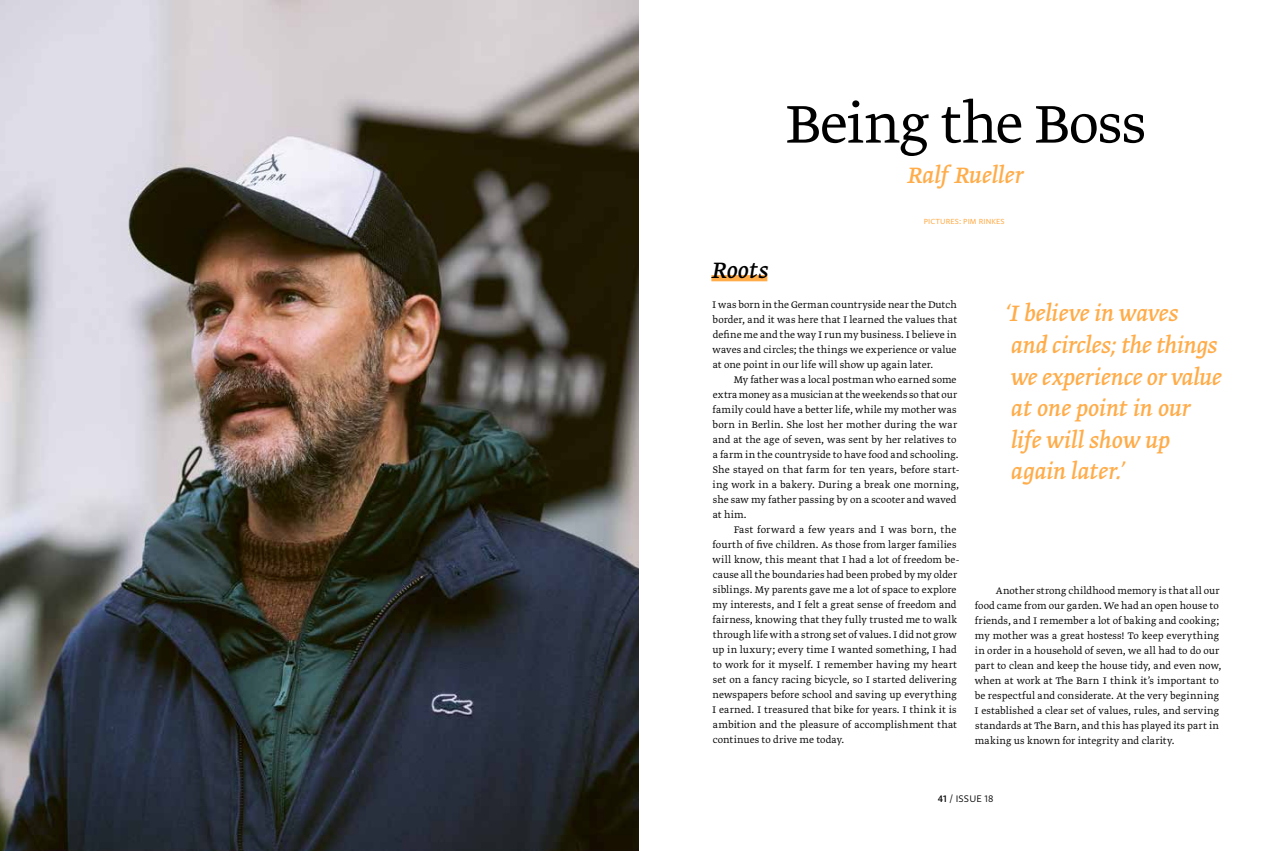
<style>
.page{position:relative;width:1276px;height:851px;background:#fff}
.page>*{position:absolute;margin:0;border:0;box-sizing:border-box;transform-origin:0 0}
.t1{font:300 62.5px "Greta Text Std";letter-spacing:-.015em;color:#000}
.t2{font:italic 26.25px/31.5px "Greta Text Std";letter-spacing:-.005em;color:#ffac49}
.t3{font:italic 26.25px "Greta Text Std";color:#000}
.t4{font:11.25px/15px "Greta Text Std Light Min";letter-spacing:.01em;color:#000}
.t5{font:300 11.25px "Greta Sans Pro";letter-spacing:.02em;color:#000}
.t6{font:8.75px "Greta Sans Pro";letter-spacing:.01em;color:#ffac49}
.s1{font-weight:500}
</style>
<div class="page">
<img style="left:0;top:0;width:638px;height:850px">
<div style="left:711px;top:275px;width:56px;height:6px;background:#ffac49"></div>
<h1 class="t1" style="left:785px;top:88px;width:363px">Being the Boss</h1>
<h2 class="t2" style="left:906px;top:160px;width:118px">Ralf Rueller</h2>
<p class="t6" style="left:923px;top:215px;width:82px">PICTURES: PIM RINKES</p>
<h2 class="t3" style="left:711px;top:255px;width:59px">Roots</h2>
<p class="t4" style="left:712px;top:298px;width:246px;text-align:justify">I was born in the German countryside near the Dutch border, and it was here that I learned the values that define me and the way I run my business. I believe in waves and circles; the things we experience or value at one point in our life will show up again later.</p>
<p class="t4" style="left:712px;top:373px;width:248px;text-indent:21px">My father was a local postman who earned some extra money as a musician at the weekends so that our family could have a better life, while my mother was born in Berlin. She lost her mother during the war and at the age of seven, was sent by her relatives to a farm in the countryside to have food and schooling.<br>She stayed on that farm for ten years, before start&shy;ing work in a bakery. During a break one morning, she saw my father passing by on a scooter and waved at him.</p>
<p class="t4" style="left:712px;top:523px;width:249px;text-indent:21px">Fast forward a few years and I was born, the fourth of five children. As those from larger families will know, this meant that I had a lot of freedom be&shy;cause all the boundaries had been probed by my older siblings. My parents gave me a lot of space to explore my interests, and I felt a great sense of freedom and fairness, knowing that they fully trusted me to walk through life with a strong set of values. I did not grow up in luxury; every time I wanted something, I had to work for it myself. I remember having my heart set on a fancy racing bicycle, so I started delivering newspapers before school and saving up everything I earned. I treasured that bike for years. I think it is ambition and the pleasure of accomplishment that continues to drive me today.</p>
<h2 class="t2" style="left:1004px;top:299px;width:219px">‘I believe in waves<br>and circles; the things we experience or value at one point in our<br>life will show up again later.’</h2>
<p class="t4" style="left:974px;top:583px;width:248px;text-indent:21px">Another strong childhood memory is that all our food came from our garden. We had an open house to friends, and I remember a lot of baking and cooking; my mother was a great hostess! To keep everything in order in a household of seven, we all had to do our part to clean and keep the house tidy, and even now, when at work at The Barn I think it’s important to be respectful and considerate. At the very beginning I established a clear set of values, rules, and serving standards at The Barn, and this has played its part in making us known for integrity and clarity.</p>
<p class="t5" style="left:938px;top:790px;width:57px"><span class="s1">41</span> / ISSUE 18</p>
</div>
